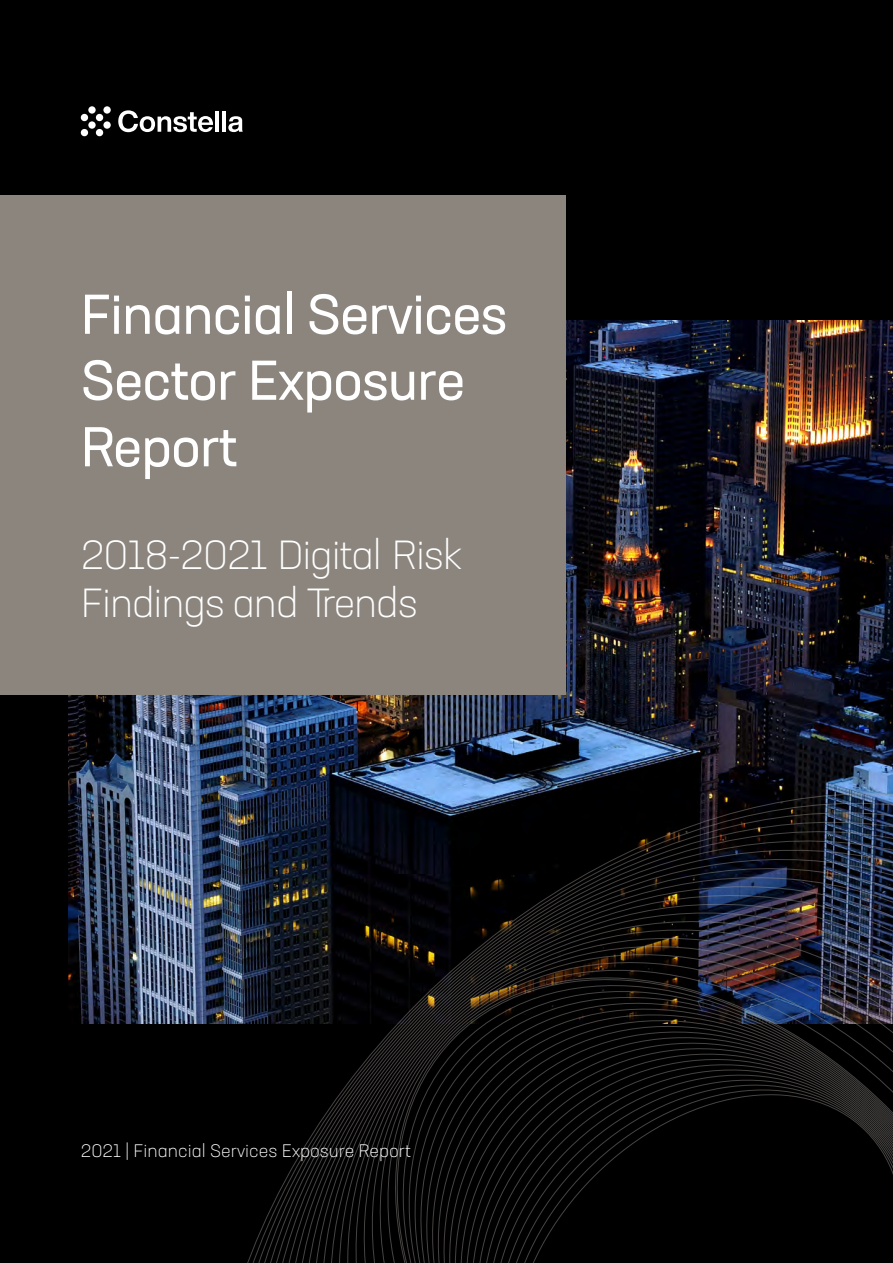
<style>
.page{position:relative;width:893px;height:1263px;background:#000}
.page>*{position:absolute;margin:0;border:0;box-sizing:border-box;transform-origin:0 0}
.t1{font:55.5px/66.3px "Neusa Next Pro";letter-spacing:-.02em;color:#fff}
.t2{font:300 40.5px/47.8px "Neusa Next Pro";letter-spacing:-.025em;color:#fff}
.t3{font:300 18px "Neusa Next Pro";color:#fff}
</style>
<div class="page">
<img style="left:68px;top:321px;width:825px;height:702px">
<div style="left:0;top:195px;width:565px;height:499px;background:#8b857e"></div>
<svg style="left:118px;top:110px;width:95px;height:22px"></svg>
<hr style="left:216px;top:111px;width:3px;height:21px;background:#fff">
<hr style="left:222px;top:111px;width:4px;height:21px;background:#fff">
<svg style="left:228px;top:116px;width:15px;height:16px"></svg>
<div style="left:88px;top:106px;width:8px;height:8px;background:#fff;border-radius:50%"></div>
<div style="left:103px;top:106px;width:8px;height:8px;background:#fff;border-radius:50%"></div>
<div style="left:81px;top:114px;width:7px;height:7px;background:#fff;border-radius:50%"></div>
<div style="left:88px;top:121px;width:8px;height:8px;background:#fff;border-radius:50%"></div>
<div style="left:103px;top:121px;width:8px;height:8px;background:#fff;border-radius:50%"></div>
<div style="left:81px;top:129px;width:7px;height:7px;background:#fff;border-radius:50%"></div>
<div style="left:96px;top:129px;width:7px;height:7px;background:#fff;border-radius:50%"></div>
<div style="left:96px;top:114px;width:7px;height:7px;background:#fff;border-radius:50%"></div>
<img style="left:144px;top:727px;width:749px;height:536px">
<svg style="left:355px;top:938px;width:538px;height:325px"></svg>
<p class="t1" style="left:81px;top:280px;width:428px">Financial Services<br>Sector Exposure<br>Report</p>
<p class="t2" style="left:81px;top:530px;width:383px">2018-2021 Digital Risk<br>Findings and Trends</p>
<p class="t3" style="left:81px;top:1139px;width:332px">2021 | Financial Services Exposure Report</p>
</div>
